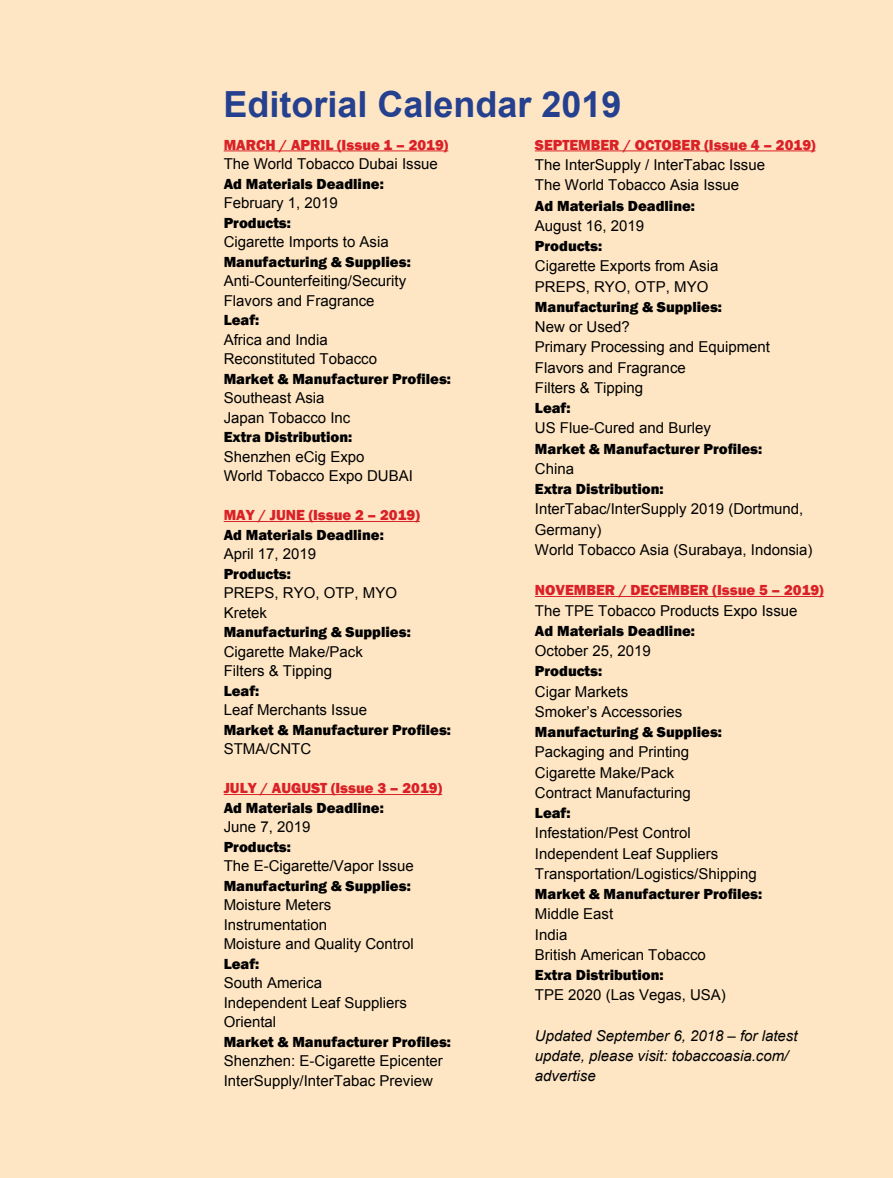
<style>
.page{position:relative;width:893px;height:1178px;background:#fee6c4}
.page>*{position:absolute;margin:0;border:0;box-sizing:border-box;transform-origin:0 0}
.t1{font:700 36px "Arial";color:#25408f}
.t2{font:15px/20.2px "Arial";color:#000}
.t3{font:800 15px "Franklin Gothic";color:#000}
.t4{font:800 15px "Franklin Gothic";color:#da2128}
.t5{font:italic 15px/20.2px "Arial";color:#000}
</style>
<div class="page">
<hr style="left:224px;top:151px;width:224px;height:1px;background:#da2128">
<hr style="left:224px;top:521px;width:196px;height:1px;background:#da2128">
<hr style="left:224px;top:794px;width:218px;height:1px;background:#da2128">
<hr style="left:535px;top:151px;width:280px;height:1px;background:#da2128">
<hr style="left:535px;top:596px;width:289px;height:1px;background:#da2128">
<h1 class="t1" style="left:223px;top:80px;width:400px">Editorial Calendar 2019</h1>
<p class="t4" style="left:224px;top:135px;width:226px">MARCH / APRIL (Issue 1 – 2019)</p>
<p class="t2" style="left:224px;top:154px;width:216px">The World Tobacco Dubai Issue</p>
<p class="t3" style="left:224px;top:174px;width:162px">Ad Materials Deadline:</p>
<p class="t2" style="left:224px;top:193px;width:116px">February 1, 2019</p>
<p class="t3" style="left:224px;top:213px;width:69px">Products:</p>
<p class="t2" style="left:224px;top:232px;width:167px">Cigarette Imports to Asia</p>
<p class="t3" style="left:224px;top:252px;width:189px">Manufacturing &amp; Supplies:</p>
<p class="t2" style="left:224px;top:271px;width:184px;line-height:19.5px">Anti-Counterfeiting/Security<br>Flavors and Fragrance</p>
<p class="t3" style="left:224px;top:311px;width:37px">Leaf:</p>
<p class="t2" style="left:224px;top:330px;width:155px;line-height:19.5px">Africa and India<br>Reconstituted Tobacco</p>
<p class="t3" style="left:224px;top:369px;width:229px">Market &amp; Manufacturer Profiles:</p>
<p class="t2" style="left:224px;top:388px;width:128px;line-height:19.5px">Southeast Asia<br>Japan Tobacco Inc</p>
<p class="t3" style="left:224px;top:428px;width:130px">Extra Distribution:</p>
<p class="t2" style="left:224px;top:447px;width:191px;line-height:19.5px">Shenzhen eCig Expo<br>World Tobacco Expo DUBAI</p>
<p class="t4" style="left:224px;top:506px;width:198px">MAY / JUNE (Issue 2 – 2019)</p>
<p class="t3" style="left:224px;top:525px;width:162px">Ad Materials Deadline:</p>
<p class="t2" style="left:224px;top:544px;width:94px">April 17, 2019</p>
<p class="t3" style="left:224px;top:564px;width:69px">Products:</p>
<p class="t2" style="left:224px;top:583px;width:175px;line-height:19.5px">PREPS, RYO, OTP, MYO<br>Kretek</p>
<p class="t3" style="left:224px;top:623px;width:189px">Manufacturing &amp; Supplies:</p>
<p class="t2" style="left:224px;top:642px;width:141px;line-height:19.5px">Cigarette Make/Pack<br>Filters &amp; Tipping</p>
<p class="t3" style="left:224px;top:681px;width:37px">Leaf:</p>
<p class="t2" style="left:224px;top:700px;width:145px">Leaf Merchants Issue</p>
<p class="t3" style="left:224px;top:720px;width:229px">Market &amp; Manufacturer Profiles:</p>
<p class="t2" style="left:224px;top:739px;width:89px">STMA/CNTC</p>
<p class="t4" style="left:224px;top:779px;width:220px">JULY / AUGUST (Issue 3 – 2019)</p>
<p class="t3" style="left:224px;top:798px;width:162px">Ad Materials Deadline:</p>
<p class="t2" style="left:224px;top:817px;width:88px">June 7, 2019</p>
<p class="t3" style="left:224px;top:837px;width:69px">Products:</p>
<p class="t2" style="left:224px;top:856px;width:192px">The E-Cigarette/Vapor Issue</p>
<p class="t3" style="left:224px;top:876px;width:189px">Manufacturing &amp; Supplies:</p>
<p class="t2" style="left:224px;top:895px;width:192px;line-height:19.5px">Moisture Meters<br>Instrumentation<br>Moisture and Quality Control</p>
<p class="t3" style="left:224px;top:954px;width:37px">Leaf:</p>
<p class="t2" style="left:224px;top:973px;width:185px;line-height:19.5px">South America<br>Independent Leaf Suppliers<br>Oriental</p>
<p class="t3" style="left:224px;top:1032px;width:229px">Market &amp; Manufacturer Profiles:</p>
<p class="t2" style="left:224px;top:1051px;width:221px;line-height:19.5px">Shenzhen: E-Cigarette Epicenter<br>InterSupply/InterTabac Preview</p>
<p class="t4" style="left:535px;top:135px;width:282px">SEPTEMBER / OCTOBER (Issue 4 – 2019)</p>
<p class="t2" style="left:535px;top:155px;width:232px">The InterSupply / InterTabac Issue<br>The World Tobacco Asia Issue</p>
<p class="t3" style="left:535px;top:196px;width:162px">Ad Materials Deadline:</p>
<p class="t2" style="left:535px;top:216px;width:111px">August 16, 2019</p>
<p class="t3" style="left:535px;top:236px;width:69px">Products:</p>
<p class="t2" style="left:535px;top:256px;width:185px">Cigarette Exports from Asia<br>PREPS, RYO, OTP, MYO</p>
<p class="t3" style="left:535px;top:297px;width:189px">Manufacturing &amp; Supplies:</p>
<p class="t2" style="left:535px;top:317px;width:237px">New or Used?<br>Primary Processing and Equipment<br>Flavors and Fragrance<br>Filters &amp; Tipping</p>
<p class="t3" style="left:535px;top:398px;width:37px">Leaf:</p>
<p class="t2" style="left:535px;top:418px;width:177px">US Flue-Cured and Burley</p>
<p class="t3" style="left:535px;top:439px;width:229px">Market &amp; Manufacturer Profiles:</p>
<p class="t2" style="left:535px;top:459px;width:41px">China</p>
<p class="t3" style="left:535px;top:479px;width:130px">Extra Distribution:</p>
<p class="t2" style="left:535px;top:499px;width:279px">InterTabac/InterSupply 2019 (Dortmund,<br>Germany)<br>World Tobacco Asia (Surabaya, Indonsia)</p>
<p class="t4" style="left:535px;top:581px;width:290px">NOVEMBER / DECEMBER (Issue 5 – 2019)</p>
<p class="t2" style="left:535px;top:600px;width:264px">The TPE Tobacco Products Expo Issue</p>
<p class="t3" style="left:535px;top:621px;width:162px">Ad Materials Deadline:</p>
<p class="t2" style="left:535px;top:641px;width:117px">October 25, 2019</p>
<p class="t3" style="left:535px;top:662px;width:69px">Products:</p>
<p class="t2" style="left:535px;top:681px;width:149px">Cigar Markets<br>Smoker’s Accessories</p>
<p class="t3" style="left:535px;top:722px;width:189px">Manufacturing &amp; Supplies:</p>
<p class="t2" style="left:535px;top:742px;width:157px">Packaging and Printing<br>Cigarette Make/Pack<br>Contract Manufacturing</p>
<p class="t3" style="left:535px;top:803px;width:37px">Leaf:</p>
<p class="t2" style="left:535px;top:823px;width:223px">Infestation/Pest Control<br>Independent Leaf Suppliers<br>Transportation/Logistics/Shipping</p>
<p class="t3" style="left:535px;top:884px;width:229px">Market &amp; Manufacturer Profiles:</p>
<p class="t2" style="left:535px;top:904px;width:172px">Middle East<br>India<br>British American Tobacco</p>
<p class="t3" style="left:535px;top:965px;width:130px">Extra Distribution:</p>
<p class="t2" style="left:535px;top:985px;width:192px">TPE 2020 (Las Vegas, USA)</p>
<p class="t5" style="left:535px;top:1026px;width:264px">Updated September 6, 2018 – for latest update, please visit: tobaccoasia.com/ advertise</p>
</div>
